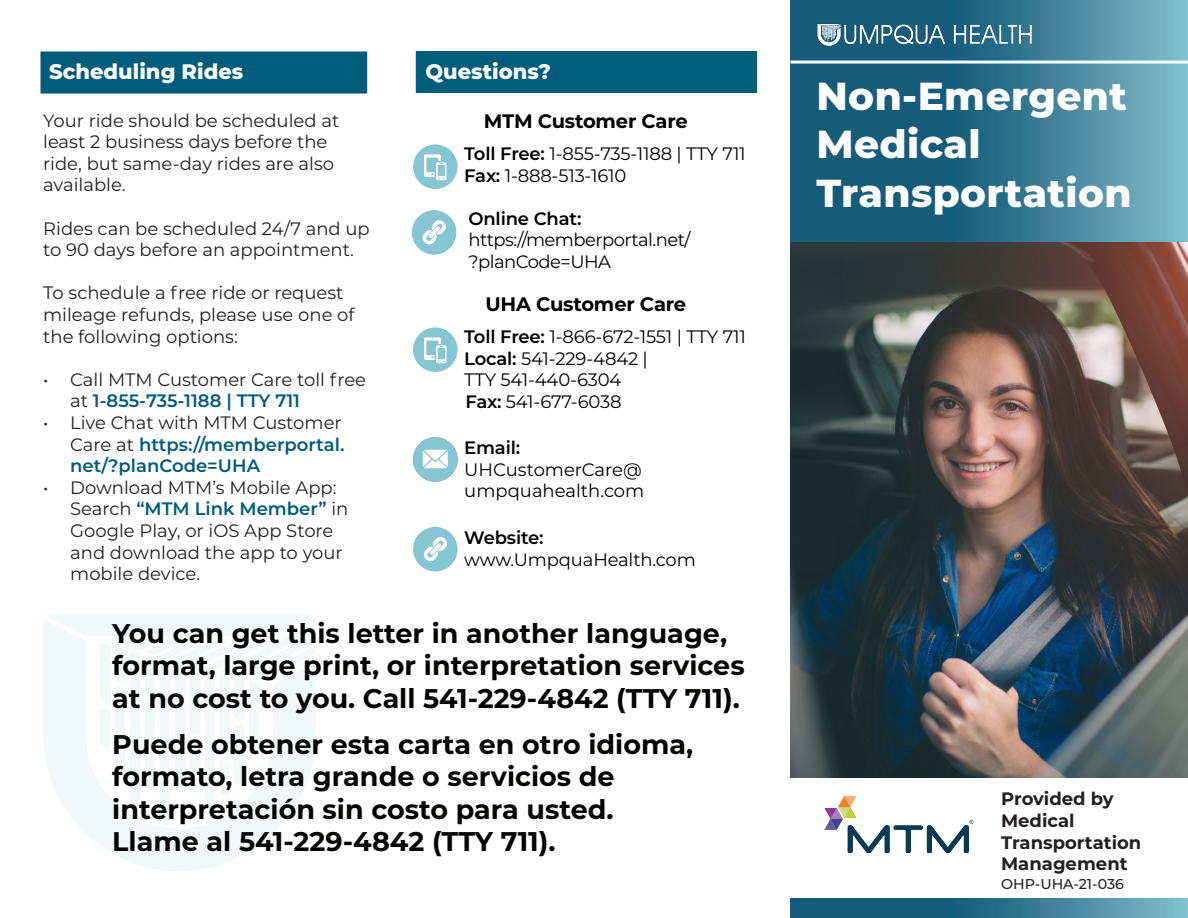
<style>
.page{position:relative;width:1188px;height:918px;background:#fff}
.page>*{position:absolute;margin:0;border:0;box-sizing:border-box;transform-origin:0 0}
.t1{font:800 39px/48.2px "Montserrat";letter-spacing:.01em;color:#fff}
.t2{font:700 27px/32.4px "Montserrat";color:#040503}
.t3{font:800 21px "Montserrat";color:#fff}
.t4{font:700 19.5px "Montserrat";letter-spacing:-.01em;color:#000}
.t5{font:18px/21.6px "Montserrat";color:#231f20}
.t6{font:18px/21.6px "Montserrat";letter-spacing:-.01em;color:#000}
.t7{font:600 18px/21.6px "Montserrat";color:#005c7b}
.t8{font:18px/21.6px "Montserrat";letter-spacing:-.03em;color:#000}
.t9{font:700 18px/21.6px "Montserrat";color:#231f20}
.t10{font:600 18px "Montserrat";letter-spacing:-.01em;color:#000}
.t11{font:500 14.25px "Montserrat";color:#231f20}
.s1{font-weight:600}
.s2{font-weight:600;color:#005c7b}
.s3{font-weight:400;color:#231f20}
</style>
<div class="page">
<svg style="left:43px;top:621px;width:237px;height:250px;fill:#f1f8f9"></svg>
<svg style="left:45px;top:615px;width:271px;height:211px"></svg>
<svg style="left:791px;top:0;width:397px;height:243px;background:#377892"></svg>
<img style="left:816px;top:22px;width:215px;height:25px">
<hr style="left:791px;top:61px;width:397px;height:3px;background:#fff">
<img style="left:791px;top:243px;width:397px;height:535px">
<div style="left:40px;top:52px;width:327px;height:42px;background:#005c7b"></div>
<div style="left:416px;top:51px;width:341px;height:42px;background:#005c7b"></div>
<svg style="left:791px;top:898px;width:397px;height:20px;background:#357791"></svg>
<img style="left:824px;top:796px;width:150px;height:58px">
<div style="left:413px;top:144px;width:45px;height:45px;background:#86c5d2;border-radius:50%"></div>
<svg style="left:424px;top:154px;width:23px;height:26px"></svg>
<div style="left:413px;top:327px;width:45px;height:45px;background:#86c5d2;border-radius:50%"></div>
<svg style="left:424px;top:337px;width:23px;height:26px"></svg>
<div style="left:413px;top:437px;width:45px;height:45px;background:#86c5d2;border-radius:50%"></div>
<svg style="left:423px;top:450px;width:25px;height:18px"></svg>
<div style="left:413px;top:527px;width:45px;height:44px;background:#86c5d2;border-radius:50%"></div>
<svg style="left:423px;top:537px;width:24px;height:24px"></svg>
<div style="left:412px;top:210px;width:44px;height:45px;background:#86c5d2;border-radius:50%"></div>
<svg style="left:422px;top:220px;width:24px;height:25px"></svg>
<p class="t3" style="left:49px;top:57px;width:196px">Scheduling Rides</p>
<p class="t3" style="left:426px;top:56px;width:127px">Questions?</p>
<p class="t4" style="left:484px;top:107px;width:205px">MTM Customer Care</p>
<p class="t6" style="left:464px;top:143px;width:283px"><span class="s1">Toll Free:</span> 1-855-735-1188 | TTY 711</p>
<p class="t6" style="left:464px;top:164px;width:164px"><span class="s1">Fax:</span> 1-888-513-1610</p>
<p class="t8" style="left:469px;top:207px;width:224px"><span class="s1">Online Chat: </span>https://memberportal.net/ ?planCode=UHA</p>
<p class="t4" style="left:485px;top:290px;width:202px">UHA Customer Care</p>
<p class="t6" style="left:464px;top:325px;width:283px"><span class="s1">Toll Free:</span> 1-866-672-1551 | TTY 711</p>
<p class="t6" style="left:464px;top:347px;width:185px"><span class="s1">Local:</span> 541-229-4842 |<br>TTY 541-440-6304</p>
<p class="t6" style="left:466px;top:390px;width:158px"><span class="s1">Fax:</span> 541-677-6038</p>
<p class="t10" style="left:464px;top:435px;width:57px">Email:</p>
<p class="t6" style="left:464px;top:458px;width:182px">UHCustomerCare@ umpquahealth.com</p>
<p class="t6" style="left:464px;top:527px;width:233px"><span class="s1">Website: </span>www.UmpquaHealth.com</p>
<p class="t5" style="left:43px;top:109px;width:298px">Your ride should be scheduled at least 2 business days before the ride, but same-day rides are also available.</p>
<p class="t5" style="left:43px;top:217px;width:328px">Rides can be scheduled 24/7 and up to 90 days before an appointment.</p>
<p class="t5" style="left:43px;top:281px;width:313px">To schedule a free ride or request mileage refunds, please use one of the following options:</p>
<p class="t5" style="left:70px;top:368px;width:297px;text-indent:-27px">• Call MTM Customer Care toll free at <span class="s2">1-855-735-1188 | TTY 711</span></p>
<p class="t7" style="left:70px;top:411px;width:276px;text-indent:-27px"><span class="s3">• Live Chat with MTM Customer<br>Care at</span> https://memberportal. net/?planCode=UHA</p>
<p class="t5" style="left:70px;top:476px;width:280px;text-indent:-27px">• Download MTM’s Mobile App:<br>Search <span class="s2">“MTM Link Member”</span> in<br>Google Play, or iOS App Store and download the app to your mobile device.</p>
<p class="t2" style="left:112px;top:616px;width:634px">You can get this letter in another language, format, large print, or interpretation services at no cost to you. Call 541-229-4842 (TTY 711).</p>
<p class="t2" style="left:112px;top:727px;width:582px">Puede obtener esta carta en otro idioma, formato, letra grande o servicios de interpretación sin costo para usted.<br>Llame al 541-229-4842 (TTY 711).</p>
<p class="t1" style="left:816px;top:70px;width:312px">Non-Emergent<br>Medical</p>
<p class="t1" style="left:816px;top:167px;width:317px">Transportation</p>
<p class="t9" style="left:1001px;top:787px;width:142px">Provided by<br>Medical<br>Transportation<br>Management</p>
<p class="t11" style="left:1001px;top:874px;width:125px">OHP-UHA-21-036</p>
</div>
